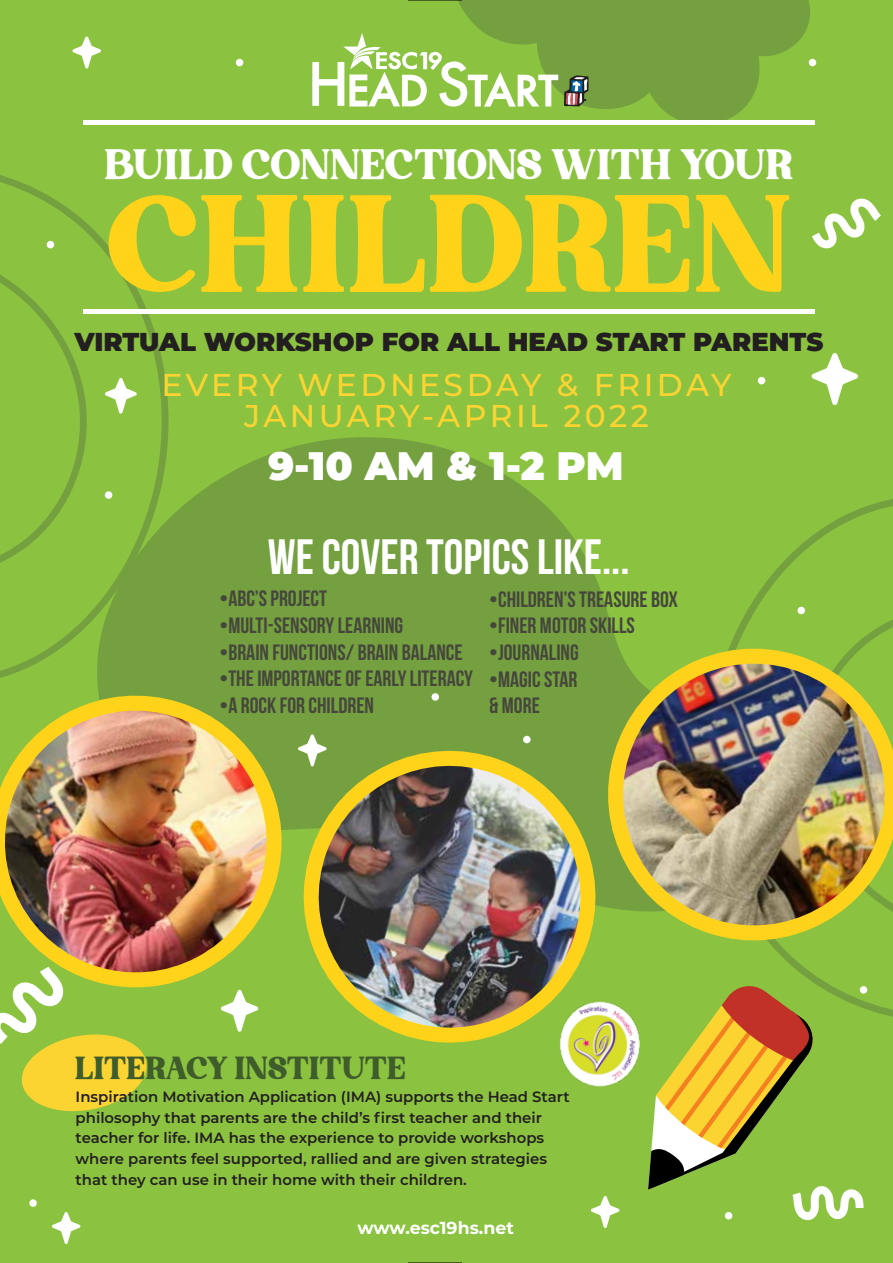
<style>
.page{position:relative;width:893px;height:1263px;background:#8bc341}
.page>*{position:absolute;margin:0;border:0;box-sizing:border-box;transform-origin:0 0}
.t1{font:134.25px "Grand Royal";letter-spacing:.04em;color:#fed319}
.t2{font:700 49.5px "Bebas Neue";color:#fff}
.t3{font:41.55px "Grand Royal";letter-spacing:.035em;color:#fff}
.t4{font:900 39.75px "Montserrat";color:#fff}
.t5{font:500 31.5px/31.5px "Montserrat";letter-spacing:.11em;color:#fcd432;text-align:center}
.t6{font:31.2px "Grand Royal";letter-spacing:.04em;color:#3f5c2b}
.t7{font:900 25.8px "Montserrat";color:#231f20}
.t8{font:22.2px/26.7px "Bebas Neue";color:#46473c}
.t9{font:700 17.4px "Montserrat";color:#fff}
.t10{font:600 14.85px/20.9px "Montserrat";color:#231f20}
</style>
<div class="page">
<svg style="left:458px;top:0;width:355px;height:120px;fill:#75a040"></svg>
<svg style="left:0;top:175px;width:169px;height:503px"></svg>
<svg style="left:0;top:267px;width:89px;height:301px"></svg>
<svg style="left:778px;top:499px;width:115px;height:518px"></svg>
<svg style="left:77px;top:414px;width:732px;height:327px;fill:#75a040"></svg>
<svg style="left:0;top:999px;width:147px;height:113px"></svg>
<div style="left:432px;top:693px;width:7px;height:8px;background:#fff;border-radius:50%"></div>
<div style="left:523px;top:736px;width:8px;height:7px;background:#fff;border-radius:50%"></div>
<div style="left:47px;top:241px;width:7px;height:7px;background:#fff;border-radius:50%"></div>
<svg style="left:52px;top:1212px;width:29px;height:32px"></svg>
<svg style="left:72px;top:36px;width:29px;height:33px"></svg>
<svg style="left:591px;top:1196px;width:29px;height:32px"></svg>
<svg style="left:105px;top:378px;width:32px;height:36px"></svg>
<div style="left:809px;top:59px;width:7px;height:7px;background:#fff;border-radius:50%"></div>
<div style="left:860px;top:986px;width:7px;height:7px;background:#fff;border-radius:50%"></div>
<svg style="left:298px;top:734px;width:29px;height:7px"></svg>
<svg style="left:811px;top:353px;width:47px;height:52px"></svg>
<svg style="left:812px;top:198px;width:69px;height:51px"></svg>
<div style="left:105px;top:491px;width:7px;height:8px;background:#fff;border-radius:50%"></div>
<div style="left:758px;top:377px;width:7px;height:7px;background:#fff;border-radius:50%"></div>
<div style="left:797px;top:607px;width:8px;height:7px;background:#fff;border-radius:50%"></div>
<div style="left:29px;top:1199px;width:8px;height:8px;background:#fff;border-radius:50%"></div>
<svg style="left:221px;top:999px;width:38px;height:33px"></svg>
<div style="left:236px;top:59px;width:7px;height:7px;background:#fff;border-radius:50%"></div>
<svg style="left:648px;top:982px;width:215px;height:239px"></svg>
<img style="left:0;top:683px;width:294px;height:316px">
<img style="left:577px;top:618px;width:316px;height:334px">
<img style="left:294px;top:741px;width:312px;height:302px">
<svg style="left:312px;top:33px;width:246px;height:74px"></svg>
<svg style="left:564px;top:75px;width:25px;height:31px"></svg>
<img style="left:556px;top:1000px;width:84px;height:87px">
<div style="left:83px;top:309px;width:731px;height:5px;background:#fff"></div>
<div style="left:83px;top:120px;width:731px;height:5px;background:#fff"></div>
<hr style="left:408px;top:0;width:54px;height:1px;background:#000">
<hr style="left:408px;top:1262px;width:54px;height:1px;background:#000">
<h3 class="t3" style="left:105px;top:140px;width:689px">BUILD CONNECTIONS WITH YOUR</h3>
<h1 class="t1" style="left:109px;top:163px;width:682px">CHILDREN</h1>
<h3 class="t7" style="left:75px;top:322px;width:750px">VIRTUAL WORKSHOP FOR ALL HEAD START PARENTS</h3>
<h3 class="t5" style="left:161px;top:368px;width:572px">EVERY WEDNESDAY &amp; FRIDAY<br>JANUARY-APRIL 2022</h3>
<h3 class="t4" style="left:268px;top:436px;width:357px">9-10 AM &amp; 1-2 PM</h3>
<h2 class="t2" style="left:268px;top:529px;width:363px">WE COVER TOPICS LIKE...</h2>
<h3 class="t8" style="left:220px;top:585px;width:109px">•ABC’S PROJECT</h3>
<h3 class="t8" style="left:220px;top:612px;width:185px">•MULTI-SENSORY LEARNING</h3>
<h3 class="t8" style="left:220px;top:638px;width:245px">•BRAIN FUNCTIONS/ BRAIN BALANCE</h3>
<h3 class="t8" style="left:220px;top:665px;width:255px">•THE IMPORTANCE OF EARLY LITERACY</h3>
<h3 class="t8" style="left:220px;top:692px;width:156px">•A ROCK FOR CHILDREN</h3>
<h3 class="t8" style="left:489px;top:585px;width:190px">•CHILDREN’S TREASURE BOX</h3>
<h3 class="t8" style="left:489px;top:612px;width:147px">•FINER MOTOR SKILLS</h3>
<h3 class="t8" style="left:489px;top:638px;width:91px">•JOURNALING</h3>
<h3 class="t8" style="left:489px;top:665px;width:90px">•MAGIC STAR &amp; MORE</h3>
<h3 class="t6" style="left:76px;top:1049px;width:331px">LITERACY INSTITUTE</h3>
<p class="t10" style="left:76px;top:1085px;width:496px">Inspiration Motivation Application (IMA) supports the Head Start philosophy that parents are the child’s first teacher and their teacher for life. IMA has the experience to provide workshops where parents feel supported, rallied and are given strategies that they can use in their home with their children.</p>
<p class="t9" style="left:358px;top:1216px;width:158px">www.esc19hs.net</p>
</div>
